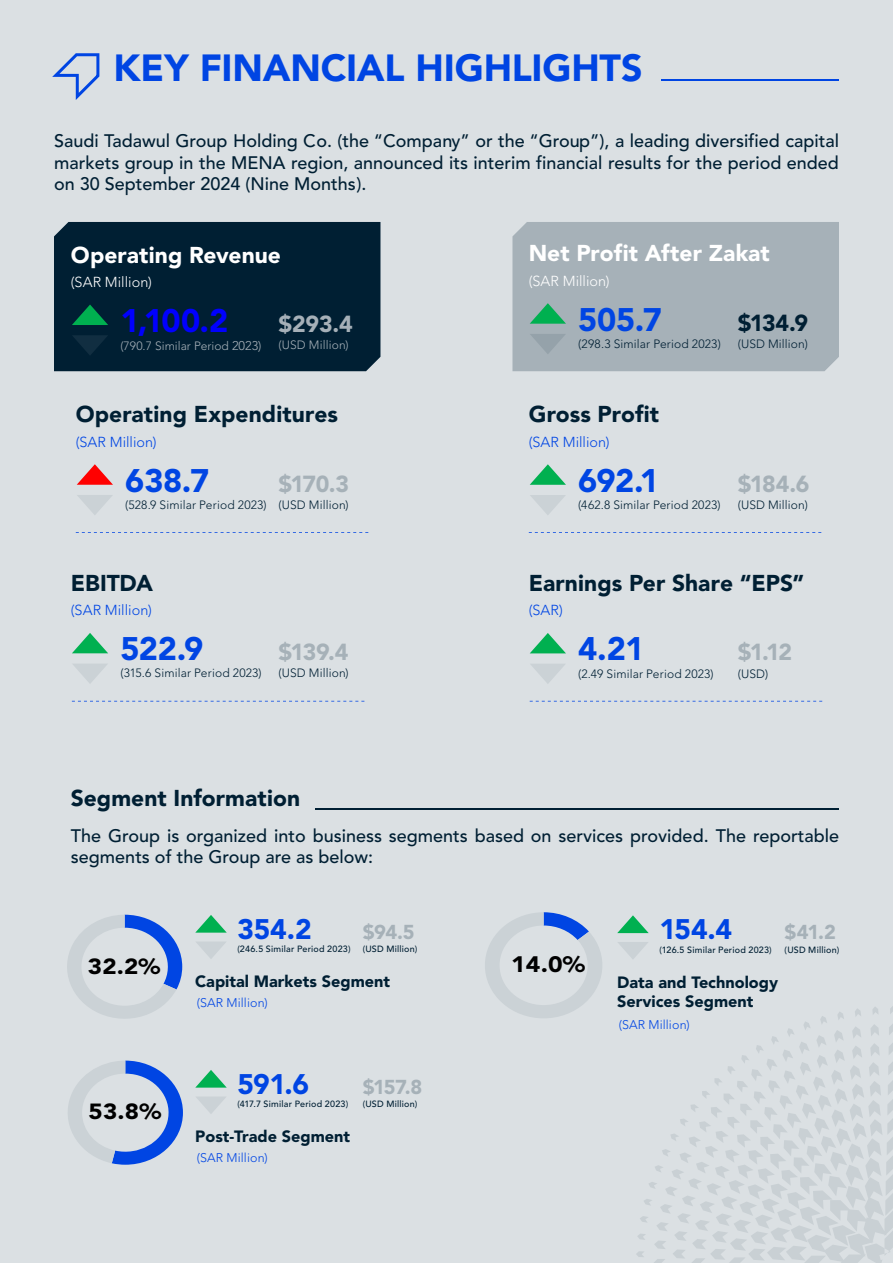
<style>
.page{position:relative;width:893px;height:1263px;background:#dbe0e3}
.page>*{position:absolute;margin:0;border:0;box-sizing:border-box;transform-origin:0 0}
.t1{font:900 37.5px "Avenir Arabic";letter-spacing:-.005em;color:#0045e3}
.t2{font:900 32.4px "Avenir Arabic";letter-spacing:-.01em;color:#0045e3}
.t3{font:900 32.4px "Avenir Arabic";color:#00f}
.t4{font:900 28.05px "Avenir Arabic";letter-spacing:-.015em;color:#0045e3}
.t5{font:900 23.1px "Avenir Arabic";letter-spacing:-.05em;color:#a6b1b8}
.t6{font:900 23.1px "Avenir Arabic";color:#001f33}
.t7{font:900 23.1px "Avenir Arabic";color:#a6b0b8}
.t8{font:900 22.8px "Avenir Arabic";color:#001f33}
.t9{font:900 22.8px "Avenir Arabic";letter-spacing:.005em;color:#fff}
.t10{font:900 22.2px "Avenir Arabic";color:#000;scale:1.11 1}
.t11{font:900 21.75px "Avenir Arabic";color:#000;scale:1.11 1}
.t12{font:900 19.95px "Avenir Arabic";letter-spacing:-.035em;color:#a6b1b8}
.t13{font:500 18px/21.6px "Avenir Arabic";color:#001f33;text-align:justify}
.t14{font:900 16.2px/18.9px "Avenir Arabic";color:#001f33}
.t15{font:300 14.4px "Avenir Arabic";letter-spacing:.005em;color:#0045e3}
.t16{font:300 14.4px "Avenir Arabic";letter-spacing:.005em;color:#fff}
.t17{font:300 12.45px "Avenir Arabic";letter-spacing:.01em;color:#0045e3}
.t18{font:300 12px "Avenir Arabic";letter-spacing:.01em;color:#001f33}
.t19{font:300 12px "Avenir Arabic";color:#a6b0b8}
.t20{font:500 9px "Avenir Arabic";letter-spacing:.025em;color:#001f33}
.s1{font-size:12.6px}
</style>
<div class="page">
<svg style="left:52px;top:53px;width:47px;height:47px"></svg>
<hr style="left:662px;top:80px;width:177px;height:1px;background:#0045e3">
<hr style="left:315px;top:808px;width:524px;height:1px;background:#001f33">
<svg style="left:77px;top:495px;width:35px;height:20px"></svg>
<svg style="left:77px;top:464px;width:36px;height:21px"></svg>
<svg style="left:76px;top:532px;width:292px;height:1px"></svg>
<svg style="left:529px;top:532px;width:292px;height:1px"></svg>
<svg style="left:530px;top:464px;width:36px;height:21px"></svg>
<svg style="left:530px;top:495px;width:35px;height:20px"></svg>
<svg style="left:72px;top:701px;width:292px;height:1px"></svg>
<svg style="left:72px;top:633px;width:36px;height:20px"></svg>
<svg style="left:73px;top:664px;width:34px;height:19px"></svg>
<svg style="left:530px;top:701px;width:292px;height:1px"></svg>
<svg style="left:530px;top:633px;width:36px;height:20px"></svg>
<svg style="left:531px;top:664px;width:34px;height:20px"></svg>
<svg style="left:636px;top:1006px;width:257px;height:257px"></svg>
<svg style="left:195px;top:915px;width:32px;height:18px"></svg>
<svg style="left:196px;top:942px;width:30px;height:17px"></svg>
<svg style="left:618px;top:942px;width:30px;height:17px"></svg>
<svg style="left:617px;top:915px;width:32px;height:18px"></svg>
<svg style="left:196px;top:1070px;width:30px;height:17px"></svg>
<svg style="left:196px;top:1097px;width:30px;height:17px"></svg>
<div style="left:512px;top:222px;width:327px;height:149px;background:#a6b1b8"></div>
<svg style="left:530px;top:303px;width:36px;height:21px"></svg>
<svg style="left:530px;top:334px;width:36px;height:20px"></svg>
<div style="left:54px;top:222px;width:326px;height:149px;background:#001f33"></div>
<svg style="left:72px;top:305px;width:36px;height:20px"></svg>
<svg style="left:72px;top:335px;width:36px;height:21px"></svg>
<svg style="left:485px;top:912px;width:117px;height:106px"></svg>
<svg style="left:67px;top:915px;width:115px;height:104px"></svg>
<svg style="left:68px;top:1060px;width:115px;height:105px"></svg>
<h1 class="t1" style="left:113px;top:41px;width:531px">KEY FINANCIAL HIGHLIGHTS</h1>
<p class="t13" style="left:54px;top:131px;width:786px">Saudi Tadawul Group Holding Co. (the “Company” or the “Group”), a leading diversified capital markets group in the MENA region, announced its interim financial results for the period ended on 30 September 2024 (Nine Months).</p>
<p class="t9" style="left:71px;top:238px;width:212px">Operating Revenue</p>
<p class="t9" style="left:529px;top:237px;width:243px">Net Profit After Zakat</p>
<p class="t16" style="left:71px;top:271px;width:82px">(SAR Million)</p>
<p class="t16" style="left:529px;top:270px;width:82px">(SAR Million)</p>
<h2 class="t3" style="left:120px;top:297px;width:109px">1,100.2</h2>
<p class="t19" style="left:120px;top:337px;width:143px">(790.7 Similar Period <span class="s1">2023)</span></p>
<p class="t19" style="left:279px;top:336px;width:72px">(USD Million)</p>
<p class="t7" style="left:279px;top:307px;width:76px">$293.4</p>
<h2 class="t2" style="left:578px;top:295px;width:85px">505.7</h2>
<p class="t18" style="left:578px;top:335px;width:144px">(298.3 Similar Period 2023)</p>
<p class="t18" style="left:738px;top:335px;width:72px">(USD Million)</p>
<p class="t6" style="left:738px;top:306px;width:72px">$134.9</p>
<p class="t8" style="left:76px;top:398px;width:264px">Operating Expenditures</p>
<p class="t8" style="left:529px;top:398px;width:132px">Gross Profit</p>
<p class="t15" style="left:76px;top:431px;width:82px">(SAR Million)</p>
<p class="t15" style="left:529px;top:431px;width:82px">(SAR Million)</p>
<h2 class="t2" style="left:125px;top:456px;width:85px">638.7</h2>
<p class="t18" style="left:125px;top:496px;width:225px">(528.9 Similar Period 2023) (USD Million)</p>
<p class="t5" style="left:279px;top:467px;width:72px">$170.3</p>
<h2 class="t2" style="left:578px;top:457px;width:82px">692.1</h2>
<p class="t18" style="left:578px;top:496px;width:144px">(462.8 Similar Period 2023)</p>
<p class="t18" style="left:738px;top:496px;width:72px">(USD Million)</p>
<p class="t5" style="left:738px;top:467px;width:73px">$184.6</p>
<p class="t8" style="left:71px;top:566px;width:83px">EBITDA</p>
<p class="t8" style="left:529px;top:566px;width:277px">Earnings Per Share “EPS”</p>
<p class="t15" style="left:71px;top:600px;width:82px">(SAR Million)</p>
<p class="t15" style="left:529px;top:600px;width:36px">(SAR)</p>
<h2 class="t2" style="left:120px;top:625px;width:84px">522.9</h2>
<p class="t18" style="left:120px;top:664px;width:143px">(315.6 Similar Period 2023)</p>
<p class="t18" style="left:279px;top:664px;width:72px">(USD Million)</p>
<p class="t5" style="left:279px;top:635px;width:71px">$139.4</p>
<h2 class="t2" style="left:578px;top:625px;width:68px">4.21</h2>
<p class="t18" style="left:578px;top:664px;width:137px">(2.49 Similar Period 2023)</p>
<p class="t18" style="left:738px;top:664px;width:32px">(USD)</p>
<p class="t5" style="left:738px;top:635px;width:56px">$1.12</p>
<p class="t8" style="left:71px;top:782px;width:231px">Segment Information</p>
<p class="t13" style="left:71px;top:825px;width:769px">The Group is organized into business segments based on services provided. The reportable segments of the Group are as below:</p>
<h3 class="t4" style="left:237px;top:908px;width:76px">354.2</h3>
<p class="t20" style="left:237px;top:942px;width:115px">(246.5 Similar Period 2023)</p>
<p class="t20" style="left:363px;top:942px;width:56px">(USD Million)</p>
<p class="t12" style="left:363px;top:917px;width:54px">$94.5</p>
<p class="t14" style="left:195px;top:973px;width:197px">Capital Markets Segment</p>
<p class="t11" style="left:88px;top:950px;width:67px">32.2%</p>
<p class="t10" style="left:511px;top:948px;width:68px">14.0%</p>
<p class="t11" style="left:89px;top:1096px;width:67px">53.8%</p>
<p class="t17" style="left:197px;top:994px;width:72px">(SAR Million)</p>
<h3 class="t4" style="left:237px;top:1063px;width:73px">591.6</h3>
<p class="t20" style="left:237px;top:1097px;width:112px">(417.7 Similar Period 2023)</p>
<p class="t20" style="left:363px;top:1097px;width:56px">(USD Million)</p>
<p class="t12" style="left:363px;top:1072px;width:61px">$157.8</p>
<p class="t14" style="left:195px;top:1128px;width:156px">Post-Trade Segment</p>
<p class="t17" style="left:197px;top:1149px;width:72px">(SAR Million)</p>
<h3 class="t4" style="left:659px;top:909px;width:74px">154.4</h3>
<p class="t20" style="left:659px;top:943px;width:114px">(126.5 Similar Period 2023)</p>
<p class="t20" style="left:785px;top:943px;width:56px">(USD Million)</p>
<p class="t12" style="left:785px;top:917px;width:53px">$41.2</p>
<p class="t14" style="left:617px;top:974px;width:163px">Data and Technology<br>Services Segment</p>
<p class="t17" style="left:619px;top:1015px;width:72px">(SAR Million)</p>
</div>
